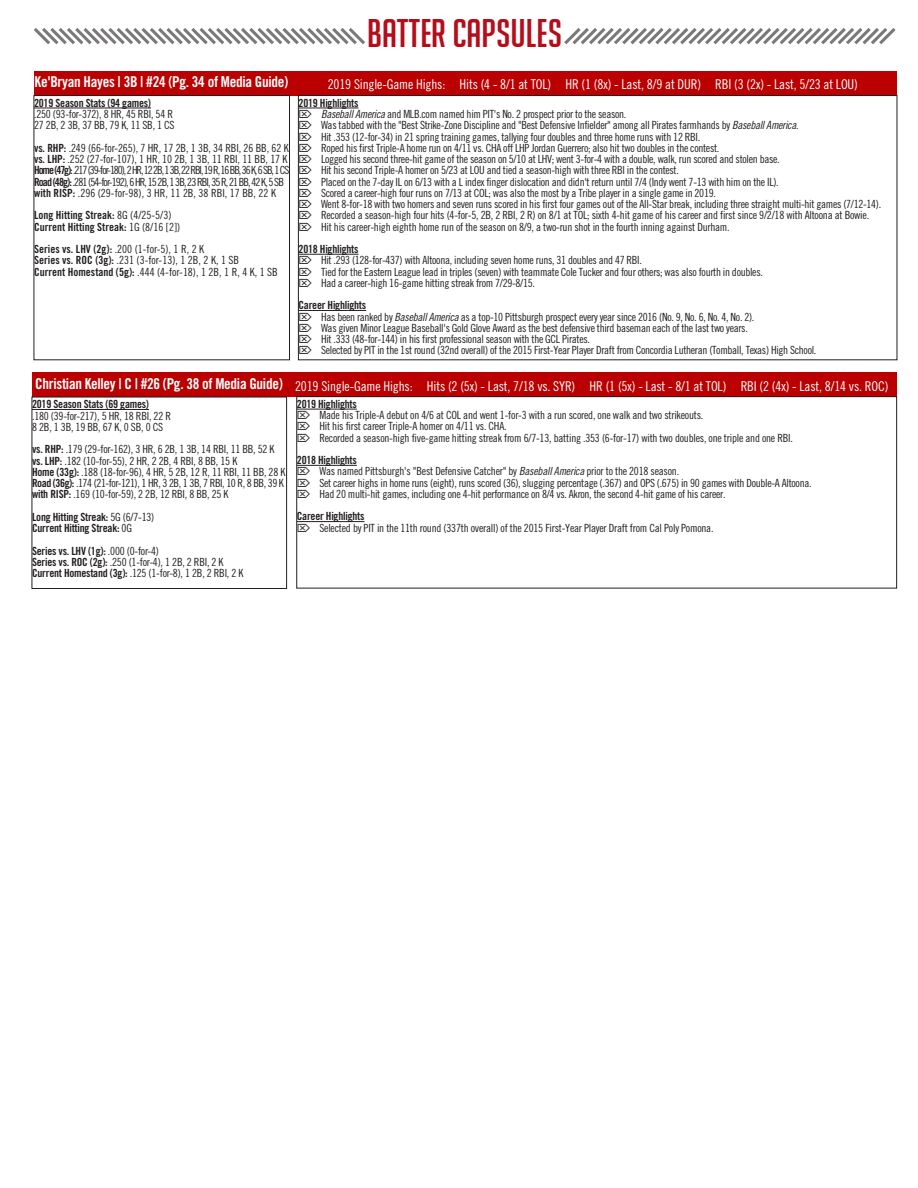
<style>
.page{position:relative;width:918px;height:1188px;background:#fff}
.page>*{position:absolute;margin:0;border:0;box-sizing:border-box;transform-origin:0 0}
.t1{font:39px "Big Noodle Titling";color:#b50e1a}
.t2{font:15px "Trade Gothic LT Std Bd Cn 20";letter-spacing:-.02em;color:#fff}
.t3{font:13.5px "Trade Gothic LT Std Cn 18";letter-spacing:-.01em;color:#fff}
.t4{font:11.25px "Trade Gothic LT Std Cn 18";letter-spacing:-.025em;color:#231f20}
.t5{font:11.25px "Trade Gothic LT Std Bd Cn 20";letter-spacing:-.02em;color:#231f20}
.t6{font:11.25px "Trade Gothic LT Std Cn 18";color:#231f20}
.t7{font:11.25px "Trade Gothic LT Std Cn 18";letter-spacing:-.095em;color:#231f20}
.t8{font:11.25px "Trade Gothic LT Std Cn 18";letter-spacing:-.08em;color:#231f20}
.t9{font:11.25px "Trade Gothic LT Std Bd Cn 20";color:#231f20}
.s1{font-family:"Trade Gothic LT Std Bd Cn 20"}
.s2{font-family:"Trade Gothic LT Std Cn 18"}
.s3{font-style:italic}
</style>
<div class="page">
<div style="left:32px;top:372px;width:254px;height:25px;background:#ba0000"></div>
<div style="left:286px;top:372px;width:611px;height:25px;background:#ba0000"></div>
<hr style="left:32px;top:409px;width:117px;height:1px;background:#231f20">
<div style="left:32px;top:397px;width:255px;height:192px;border:1px solid #231f20"></div>
<hr style="left:297px;top:409px;width:60px;height:1px;background:#231f20">
<hr style="left:297px;top:465px;width:60px;height:1px;background:#231f20">
<hr style="left:297px;top:521px;width:68px;height:1px;background:#231f20">
<div style="left:297px;top:396px;width:600px;height:192px;border:1px solid #231f20"></div>
<svg style="left:34px;top:28px;width:331px;height:17px"></svg>
<svg style="left:564px;top:28px;width:332px;height:17px"></svg>
<div style="left:34px;top:71px;width:255px;height:25px;background:#ba0000"></div>
<div style="left:289px;top:71px;width:608px;height:25px;background:#ba0000"></div>
<hr style="left:34px;top:108px;width:117px;height:1px;background:#231f20">
<div style="left:34px;top:95px;width:256px;height:265px;border:1px solid #231f20"></div>
<hr style="left:299px;top:108px;width:60px;height:1px;background:#231f20">
<hr style="left:299px;top:254px;width:60px;height:1px;background:#231f20">
<hr style="left:299px;top:310px;width:67px;height:1px;background:#231f20">
<div style="left:298px;top:95px;width:599px;height:265px;border:1px solid #231f20"></div>
<svg style="left:298px;top:411px;width:1px;height:32px"></svg>
<svg style="left:298px;top:467px;width:1px;height:32px"></svg>
<p class="t1" style="left:367px;top:12px;width:197px">baTTER CAPSULES</p>
<p class="t2" style="left:35px;top:73px;width:255px">Ke'Bryan Hayes | 3B | #24 (Pg. 34 of Media Guide)</p>
<p class="t3" style="left:328px;top:77px;width:532px">2019 Single-Game Highs: Hits (4 - 8/1 at TOL) HR (1 (8x) - Last, 8/9 at DUR) RBI (3 (2x) - Last, 5/23 at LOU)</p>
<p class="t5" style="left:34px;top:96px;width:118px">2019 Season Stats (94 games)</p>
<p class="t4" style="left:34px;top:107px;width:140px">.250 (93-for-372), 8 HR, 45 RBI, 54 R</p>
<p class="t4" style="left:34px;top:119px;width:142px">27 2B, 2 3B, 37 BB, 79 K, 11 SB, 1 CS</p>
<p class="t4" style="left:34px;top:141px;width:256px"><span class="s1">vs. RHP:</span> .249 (66-for-265), 7 HR, 17 2B, 1 3B, 34 RBI, 26 BB, 62 K</p>
<p class="t4" style="left:34px;top:152px;width:255px"><span class="s1">vs. LHP:</span> .252 (27-for-107), 1 HR, 10 2B, 1 3B, 11 RBI, 11 BB, 17 K</p>
<p class="t7" style="left:34px;top:164px;width:257px"><span class="s1">Home (47g):</span>.217 (39-for-180),2 HR,12 2B,1 3B,22 RBI,19 R,16 BB,36 K,6 SB,1 CS</p>
<p class="t8" style="left:34px;top:175px;width:251px"><span class="s1">Road (48g):</span> .281 (54-for-192), 6 HR, 15 2B, 1 3B, 23 RBI, 35 R, 21 BB, 42 K, 5 SB</p>
<p class="t6" style="left:34px;top:186px;width:243px"><span class="s1">with RISP:</span> .296 (29-for-98), 3 HR, 11 2B, 38 RBI, 17 BB, 22 K</p>
<p class="t9" style="left:34px;top:209px;width:139px">Long Hitting Streak: <span class="s2">8G (4/25-5/3)</span></p>
<p class="t9" style="left:34px;top:220px;width:148px">Current Hitting Streak: <span class="s2">1G (8/16 [2])</span></p>
<p class="t4" style="left:34px;top:242px;width:172px"><span class="s1">Series vs. LHV (2g):</span> .200 (1-for-5), 1 R, 2 K</p>
<p class="t6" style="left:34px;top:254px;width:207px"><span class="s1">Series vs. ROC (3g):</span> .231 (3-for-13), 1 2B, 2 K, 1 SB</p>
<p class="t6" style="left:34px;top:265px;width:245px"><span class="s1">Current Homestand (5g):</span> .444 (4-for-18), 1 2B, 1 R, 4 K, 1 SB</p>
<p class="t5" style="left:299px;top:96px;width:61px">2019 Highlights</p>
<p class="t4" style="left:321px;top:107px;width:307px"><span class="s3">BaseballAmerica</span>and MLB.com named him PIT's No. 2 prospect prior to the season.</p>
<p class="t4" style="left:321px;top:119px;width:480px">Was tabbed with the "Best Strike-Zone Discipline and "Best Defensive Infielder" among all Pirates farmhands by <span class="s3">BaseballAmerica</span>.</p>
<p class="t4" style="left:321px;top:130px;width:381px">Hit .353 (12-for-34) in 21 spring training games, tallying four doubles and three home runs with 12 RBI.</p>
<p class="t4" style="left:321px;top:141px;width:400px">Roped his first Triple-A home run on 4/11 vs. CHA off LHP Jordan Guerrero; also hit two doubles in the contest.</p>
<p class="t4" style="left:321px;top:152px;width:460px">Logged his second three-hit game of the season on 5/10 at LHV; went 3-for-4 with a double, walk, run scored and stolen base.</p>
<p class="t4" style="left:321px;top:164px;width:359px">Hit his second Triple-A homer on 5/23 at LOU and tied a season-high with three RBI in the contest.</p>
<p class="t4" style="left:321px;top:175px;width:459px">Placed on the 7-day IL on 6/13 with a L index finger dislocation and didn't return until 7/4 (Indy went 7-13 with him on the IL).</p>
<p class="t4" style="left:321px;top:186px;width:396px">Scored a career-high four runs on 7/13 at COL; was also the most by a Tribe player in a single game in 2019.</p>
<p class="t4" style="left:321px;top:197px;width:562px">Went 8-for-18 with two homers and seven runs scored in his first four games out of the All-Star break, including three straight multi-hit games (7/12-14).</p>
<p class="t4" style="left:321px;top:209px;width:550px">Recorded a season-high four hits (4-for-5, 2B, 2 RBI, 2 R) on 8/1 at TOL; sixth 4-hit game of his career and first since 9/2/18 with Altoona at Bowie.</p>
<p class="t4" style="left:321px;top:220px;width:410px">Hit his career-high eighth home run of the season on 8/9, a two-run shot in the fourth inning against Durham.</p>
<p class="t5" style="left:299px;top:242px;width:61px">2018 Highlights</p>
<p class="t4" style="left:321px;top:254px;width:322px">Hit .293 (128-for-437) with Altoona, including seven home runs, 31 doubles and 47 RBI.</p>
<p class="t4" style="left:321px;top:265px;width:443px">Tied for the Eastern League lead in triples (seven) with teammate Cole Tucker and four others; was also fourth in doubles.</p>
<p class="t4" style="left:321px;top:276px;width:215px">Had a career-high 16-game hitting streak from 7/29-8/15.</p>
<p class="t5" style="left:299px;top:299px;width:69px">Career Highlights</p>
<p class="t4" style="left:321px;top:310px;width:435px">Has been ranked by <span class="s3">BaseballAmerica</span>as a top-10 Pittsburgh prospect every year since 2016 (No. 9, No. 6, No. 4, No. 2).</p>
<p class="t4" style="left:321px;top:321px;width:428px">Was given Minor League Baseball's Gold Glove Award as the best defensive third baseman each of the last two years.</p>
<p class="t4" style="left:321px;top:332px;width:270px">Hit .333 (48-for-144) in his first professional season with the GCL Pirates.</p>
<p class="t4" style="left:321px;top:344px;width:497px">Selected by PIT in the 1st round (32nd overall) of the 2015 First-Year Player Draft from Concordia Lutheran (Tomball, Texas) High School.</p>
<p class="t2" style="left:35px;top:374px;width:249px">Christian Kelley | C | #26 (Pg. 38 of Media Guide)</p>
<p class="t3" style="left:295px;top:378px;width:595px">2019 Single-Game Highs: Hits (2 (5x) - Last, 7/18 vs. SYR) HR (1 (5x) - Last - 8/1 at TOL) RBI (2 (4x) - Last, 8/14 vs. ROC)</p>
<p class="t5" style="left:32px;top:398px;width:118px">2019 Season Stats (69 games)</p>
<p class="t4" style="left:32px;top:409px;width:140px">.180 (39-for-217), 5 HR, 18 RBI, 22 R</p>
<p class="t4" style="left:32px;top:420px;width:132px">8 2B, 1 3B, 19 BB, 67 K, 0 SB, 0 CS</p>
<p class="t4" style="left:32px;top:443px;width:244px"><span class="s1">vs. RHP:</span> .179 (29-for-162), 3 HR, 6 2B, 1 3B, 14 RBI, 11 BB, 52 K</p>
<p class="t4" style="left:32px;top:454px;width:207px"><span class="s1">vs. LHP:</span> .182 (10-for-55), 2 HR, 2 2B, 4 RBI, 8 BB, 15 K</p>
<p class="t4" style="left:32px;top:465px;width:255px"><span class="s1">Home (33g):</span> .188 (18-for-96), 4 HR, 5 2B, 12 R, 11 RBI, 11 BB, 28 K</p>
<p class="t4" style="left:32px;top:476px;width:253px"><span class="s1">Road (36g):</span> .174 (21-for-121), 1 HR, 3 2B, 1 3B, 7 RBI, 10 R, 8 BB, 39 K</p>
<p class="t4" style="left:32px;top:488px;width:198px"><span class="s1">with RISP:</span> .169 (10-for-59), 2 2B, 12 RBI, 8 BB, 25 K</p>
<p class="t5" style="left:32px;top:510px;width:124px">Long Hitting Streak: <span class="s2">5G (6/7-13)</span></p>
<p class="t5" style="left:32px;top:521px;width:101px">Current Hitting Streak: <span class="s2">0G</span></p>
<p class="t5" style="left:32px;top:544px;width:128px">Series vs. LHV (1g): <span class="s2">.000 (0-for-4)</span></p>
<p class="t4" style="left:32px;top:555px;width:193px"><span class="s1">Series vs. ROC (2g):</span> .250 (1-for-4), 1 2B, 2 RBI, 2 K</p>
<p class="t4" style="left:32px;top:566px;width:213px"><span class="s1">Current Homestand (3g):</span> .125 (1-for-8), 1 2B, 2 RBI, 2 K</p>
<p class="t5" style="left:297px;top:397px;width:61px">2019 Highlights</p>
<p class="t4" style="left:319px;top:409px;width:386px">Made his Triple-A debut on 4/6 at COL and went 1-for-3 with a run scored, one walk and two strikeouts.</p>
<p class="t4" style="left:319px;top:420px;width:189px">Hit his first career Triple-A homer on 4/11 vs. CHA.</p>
<p class="t4" style="left:319px;top:431px;width:475px">Recorded a season-high five-game hitting streak from 6/7-13, batting .353 (6-for-17) with two doubles, one triple and one RBI.</p>
<p class="t5" style="left:297px;top:453px;width:61px">2018 Highlights</p>
<p class="t4" style="left:319px;top:465px;width:361px">Was named Pittsburgh's "Best Defensive Catcher" by <span class="s3">BaseballAmerica</span>prior to the 2018 season.</p>
<p class="t4" style="left:319px;top:476px;width:494px">Set career highs in home runs (eight), runs scored (36), slugging percentage (.367) and OPS (.675) in 90 games with Double-A Altoona.</p>
<p class="t4" style="left:319px;top:487px;width:408px">Had 20 multi-hit games, including one 4-hit performance on 8/4 vs. Akron, the second 4-hit game of his career.</p>
<p class="t5" style="left:297px;top:510px;width:69px">Career Highlights</p>
<p class="t4" style="left:319px;top:521px;width:396px">Selected by PIT in the 11th round (337th overall) of the 2015 First-Year Player Draft from Cal Poly Pomona.</p>
</div>
